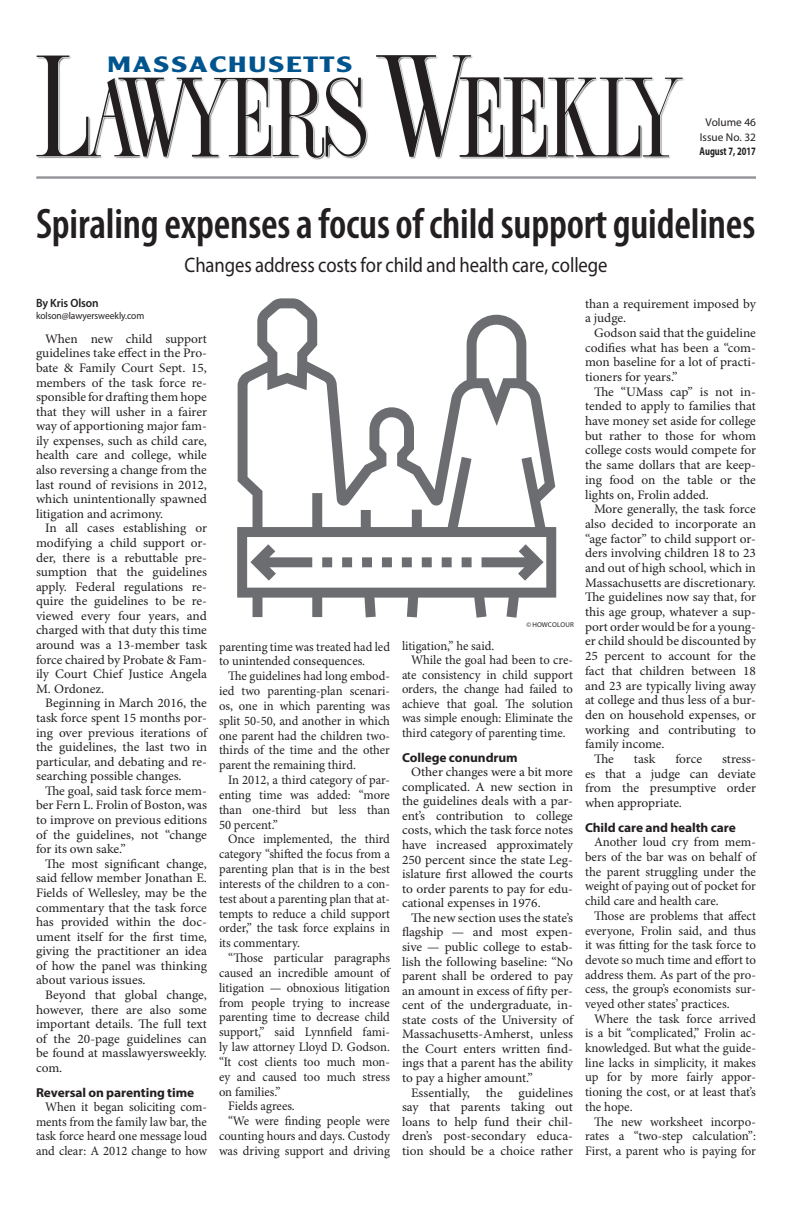
<style>
.page{position:relative;width:792px;height:1224px;background:#fff}
.page>*{position:absolute;margin:0;border:0;box-sizing:border-box;transform-origin:0 0}
._42_sans_semi{font:600 condensed 43px "Myriad Pro";letter-spacing:-.005em;color:#231f20}
.t1{font:700 21.7px "Clearface Gothic LH";letter-spacing:.06em;color:#00548e;scale:1.39 1}
.HEDSUBHED{font:21px "Myriad Pro";letter-spacing:-.005em;color:#231f20;scale:.89 1}
.t2{font:13px/14.6px "Minion Pro";color:#231f20;text-align:justify}
.BREAKER___space_abov{font:700 13px "Myriad Pro";letter-spacing:-.005em;color:#231f20}
.BYLINE{font:600 12px "Myriad Pro";letter-spacing:-.005em;color:#231f20;scale:.95 1}
.t3{font:11.3px/14.7px "Myriad Pro";color:#231f20;text-align:center}
.BYLINE_2{font:10px "Myriad Pro";letter-spacing:-.005em;color:#231f20;scale:.95 1}
.PHOTO_CREDIT{font:7px "Myriad Pro";letter-spacing:.015em;color:#231f20}
.s1{font-weight:700}
</style>
<div class="page">
<img style="left:36px;top:55px;width:648px;height:105px">
<hr style="left:36px;top:177px;width:720px;height:2px;background:#939598">
<svg style="left:237px;top:298px;width:319px;height:320px"></svg>
<svg style="left:402px;top:557px;width:10px;height:10px"></svg>
<svg style="left:382px;top:557px;width:10px;height:10px"></svg>
<svg style="left:422px;top:557px;width:10px;height:10px"></svg>
<svg style="left:342px;top:557px;width:10px;height:10px"></svg>
<svg style="left:462px;top:557px;width:10px;height:10px"></svg>
<svg style="left:442px;top:557px;width:10px;height:10px"></svg>
<svg style="left:322px;top:557px;width:10px;height:10px"></svg>
<svg style="left:362px;top:557px;width:10px;height:10px"></svg>
<svg style="left:250px;top:544px;width:62px;height:37px"></svg>
<svg style="left:482px;top:544px;width:62px;height:37px"></svg>
<p class="t1" style="left:108px;top:51px;width:178px">MASSACHUSETTS</p>
<p class="t3" style="left:699px;top:115px;width:58px">Volume 46<br>Issue No. 32<br><span class="s1">August 7, 2017</span></p>
<p class="_42_sans_semi" style="left:36px;top:200px;width:721px">Spiraling expenses a focus of child support guidelines</p>
<p class="HEDSUBHED" style="left:185px;top:252px;width:477px">Changes address costs for child and health care, college</p>
<p class="BYLINE" style="left:36px;top:295px;width:68px">By Kris Olson</p>
<p class="BYLINE_2" style="left:36px;top:310px;width:116px">kolson@lawyersweekly.com</p>
<p class="t2" style="left:36px;top:332px;width:173px;text-indent:9px">When new child support guidelines take effect in the Pro&shy;bate &amp; Family Court Sept. 15, members of the task force re&shy;sponsible for drafting them hope that they will usher in a fairer way of apportioning major fam&shy;ily expenses, such as child care, health care and college, while also reversing a change from the last round of revisions in 2012, which unintentionally spawned litigation and acrimony.</p>
<p class="t2" style="left:36px;top:521px;width:173px;text-indent:9px">In all cases establishing or modifying a child support or&shy;der, there is a rebuttable pre&shy;sumption that the guidelines apply. Federal regulations re&shy;quire the guidelines to be re&shy;viewed every four years, and charged with that duty this time around was a 13-member task force chaired by Probate &amp; Fam&shy;ily Court Chief Justice Angela M. Ordonez.</p>
<p class="t2" style="left:36px;top:696px;width:173px;text-indent:9px">Beginning in March 2016, the task force spent 15 months por&shy;ing over previous iterations of the guidelines, the last two in particular, and debating and re&shy;searching possible changes.</p>
<p class="t2" style="left:36px;top:784px;width:173px;text-indent:9px">The goal, said task force mem&shy;ber Fern L. Frolin of Boston, was to improve on previous editions of the guidelines, not “change for its own sake.”</p>
<p class="t2" style="left:36px;top:857px;width:173px;text-indent:9px">The most significant change, said fellow member Jonathan E.<br>Fields of Wellesley, may be the commentary that the task force has provided within the doc&shy;ument itself for the first time, giving the practitioner an idea of how the panel was thinking about various issues.</p>
<p class="t2" style="left:36px;top:988px;width:173px;text-indent:9px">Beyond that global change, however, there are also some important details. The full text of the 20-page guidelines can be found at masslawyersweekly. com.</p>
<p class="BREAKER___space_abov" style="left:36px;top:1084px;width:160px">Reversal on parenting time</p>
<p class="t2" style="left:36px;top:1100px;width:173px;text-indent:9px">When it began soliciting com&shy;ments from the family law bar, the task force heard one message loud and clear: A 2012 change to how</p>
<p class="t2" style="left:219px;top:640px;width:173px">parenting time was treated had led to unintended consequences.</p>
<p class="t2" style="left:219px;top:669px;width:173px;text-indent:9px">The guidelines had long embod&shy;ied two parenting-plan scenari&shy;os, one in which parenting was split 50-50, and another in which one parent had the children two&shy;thirds of the time and the other parent the remaining third.</p>
<p class="t2" style="left:219px;top:773px;width:173px;text-indent:9px">In 2012, a third category of par&shy;enting time was added: “more than one-third but less than 50 percent.”</p>
<p class="t2" style="left:219px;top:832px;width:173px;text-indent:9px">Once implemented, the third category “shifted the focus from a parenting plan that is in the best interests of the children to a con&shy;test about a parenting plan that at&shy;tempts to reduce a child support order,” the task force explains in its commentary.</p>
<p class="t2" style="left:219px;top:951px;width:173px;text-indent:9px">“Those particular paragraphs caused an incredible amount of litigation — obnoxious litigation from people trying to increase parenting time to decrease child support,” said Lynnfield fami&shy;ly law attorney Lloyd D. Godson. “It cost clients too much mon&shy;ey and caused too much stress on families.”</p>
<p class="t2" style="left:228px;top:1099px;width:68px">Fields agrees.</p>
<p class="t2" style="left:219px;top:1114px;width:173px;text-indent:9px">“We were finding people were counting hours and days. Custody was driving support and driving</p>
<p class="PHOTO_CREDIT" style="left:526px;top:620px;width:49px">© HOWCOLOUR</p>
<p class="t2" style="left:402px;top:639px;width:94px">litigation,” he said.</p>
<p class="t2" style="left:402px;top:653px;width:173px;text-indent:9px">While the goal had been to cre&shy;ate consistency in child support orders, the change had failed to achieve that goal. The solution was simple enough: Eliminate the third category of parenting time.</p>
<p class="BREAKER___space_abov" style="left:402px;top:749px;width:117px">College conundrum</p>
<p class="t2" style="left:402px;top:765px;width:173px;text-indent:9px">Other changes were a bit more complicated. A new section in the guidelines deals with a par&shy;ent’s contribution to college costs, which the task force notes have increased approximately 250 percent since the state Leg&shy;islature first allowed the courts to order parents to pay for edu&shy;cational expenses in 1976.</p>
<p class="t2" style="left:402px;top:911px;width:173px;text-indent:9px">The new section uses the state’s flagship — and most expen&shy;sive — public college to estab&shy;lish the following baseline: “No parent shall be ordered to pay an amount in excess of fifty per&shy;cent of the undergraduate, in&shy;state costs of the University of Massachusetts-Amherst, unless the Court enters written find&shy;ings that a parent has the ability to pay a higher amount.”</p>
<p class="t2" style="left:402px;top:1086px;width:173px;text-indent:9px">Essentially, the guidelines say that parents taking out loans to help fund their chil&shy;dren’s post-secondary educa&shy;tion should be a choice rather</p>
<p class="t2" style="left:585px;top:297px;width:172px">than a requirement imposed by a judge.</p>
<p class="t2" style="left:585px;top:326px;width:173px;text-indent:9px">Godson said that the guideline codifies what has been a “com&shy;mon baseline for a lot of practi&shy;tioners for years.”</p>
<p class="t2" style="left:585px;top:385px;width:173px;text-indent:9px">The “UMass cap” is not in&shy;tended to apply to families that have money set aside for college but rather to those for whom college costs would compete for the same dollars that are keep&shy;ing food on the table or the lights on, Frolin added.</p>
<p class="t2" style="left:585px;top:502px;width:173px;text-indent:9px">More generally, the task force also decided to incorporate an “age factor” to child support or&shy;ders involving children 18 to 23 and out of high school, which in Massachusetts are discretionary.<br>The guidelines now say that, for this age group, whatever a sup&shy;port order would be for a young&shy;er child should be discounted by 25 percent to account for the fact that children between 18 and 23 are typically living away at college and thus less of a bur&shy;den on household expenses, or working and contributing to family income.</p>
<p class="t2" style="left:594px;top:752px;width:21px">The</p>
<p class="t2" style="left:634px;top:752px;width:23px">task</p>
<p class="t2" style="left:675px;top:752px;width:28px">force</p>
<p class="t2" style="left:585px;top:752px;width:173px;text-indent:137px">stress&shy;es that a judge can deviate from the presumptive order when appropriate.</p>
<p class="BREAKER___space_abov" style="left:585px;top:819px;width:152px">Child care and health care</p>
<p class="t2" style="left:585px;top:835px;width:173px;text-indent:9px">Another loud cry from mem&shy;bers of the bar was on behalf of the parent struggling under the weight of paying out of pocket for child care and health care.</p>
<p class="t2" style="left:585px;top:909px;width:173px;text-indent:9px">Those are problems that affect everyone, Frolin said, and thus it was fitting for the task force to devote so much time and effort to address them. As part of the pro&shy;cess, the group’s economists sur&shy;veyed other states’ practices.</p>
<p class="t2" style="left:585px;top:1012px;width:173px;text-indent:9px">Where the task force arrived is a bit “complicated,” Frolin ac&shy;knowledged. But what the guide&shy;line lacks in simplicity, it makes up for by more fairly appor&shy;tioning the cost, or at least that’s the hope.</p>
<p class="t2" style="left:585px;top:1115px;width:173px;text-indent:9px">The new worksheet incorpo&shy;rates a “two-step calculation”:<br>First, a parent who is paying for</p>
</div>
